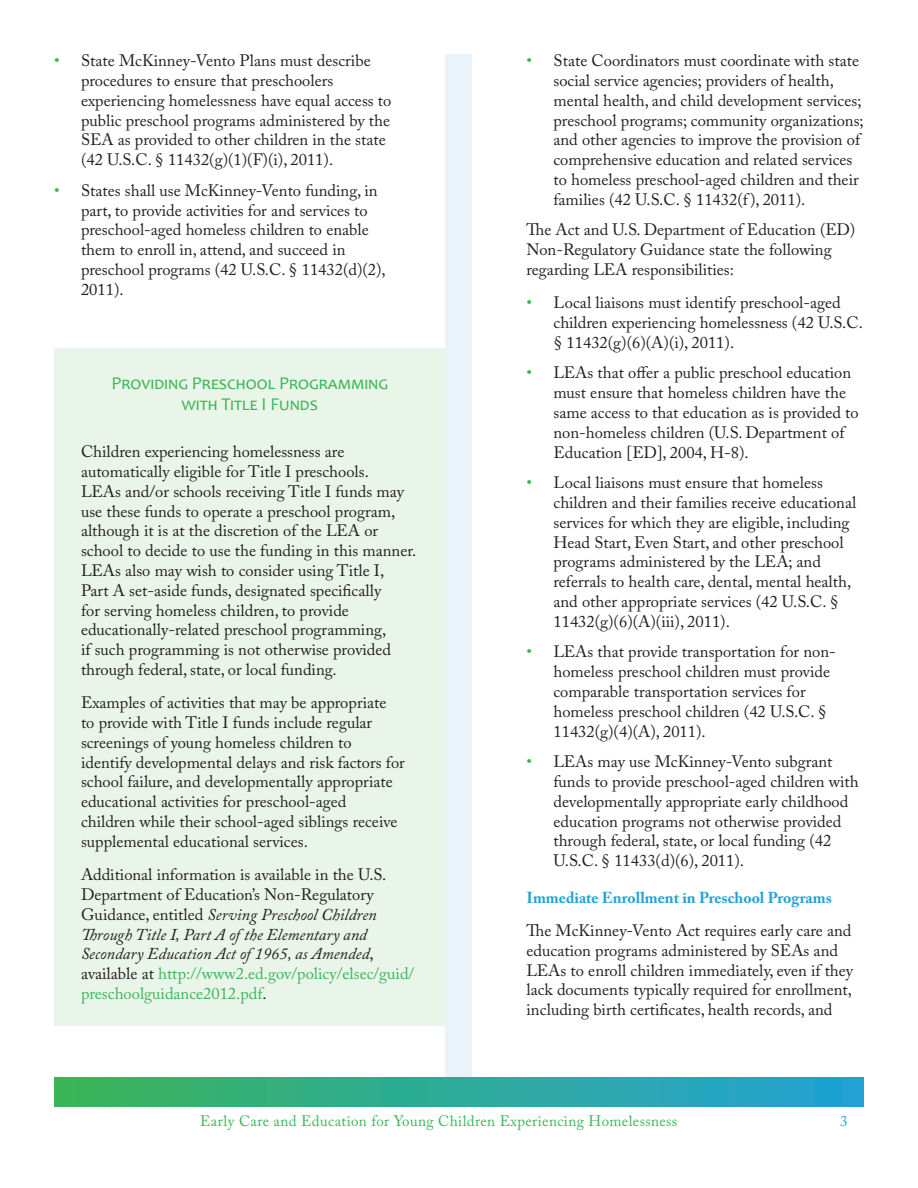
<style>
.page{position:relative;width:918px;height:1188px;background:#fff}
.page>*{position:absolute;margin:0;border:0;box-sizing:border-box;transform-origin:0 0}
.Section_Title{font:18px/21.6px "Candara";color:#3ab555;text-align:center}
.t1{font:16.5px/19.8px "Adobe Caslon Pro";color:#231f20}
.Section_Subtitle{font:700 15.75px "Adobe Caslon Pro";color:#21a1d6}
.t2{font:15px "Adobe Caslon Pro";letter-spacing:.025em;color:#3ab555}
.t3{font:15px "Adobe Caslon Pro";color:#21a1d6}
.s1{color:#3ab555}
.s2{font-style:italic}
</style>
<div class="page">
<div style="left:446px;top:54px;width:26px;height:1053px;background:#e9f3f9"></div>
<div style="left:54px;top:1078px;width:810px;height:28px;background:linear-gradient(to right,#3ab558,#22a1d7)"></div>
<div style="left:54px;top:349px;width:392px;height:677px;background:#eaf5ea"></div>
<p class="t1" style="left:81px;top:51px;width:312px;text-indent:-27px"><span class="s1">•</span> State McKinney-Vento Plans must describe procedures to ensure that preschoolers experiencing homelessness have equal access to public preschool programs administered by the SEA as provided to other children in the state (42 U.S.C. § 11432(g)(1)(F)(i), 2011).</p>
<p class="t1" style="left:81px;top:180px;width:306px;text-indent:-27px"><span class="s1">•</span> States shall use McKinney-Vento funding, in part, to provide activities for and services to preschool-aged homeless children to enable them to enroll in, attend, and succeed in preschool programs (42 U.S.C. § 11432(d)(2), 2011).</p>
<p class="Section_Title" style="left:111px;top:372px;width:278px">Providing Preschool Programming with Title I Funds</p>
<p class="t1" style="left:81px;top:442px;width:337px">Children experiencing homelessness are automatically eligible for Title I preschools.<br>LEAs and/or schools receiving Title I funds may use these funds to operate a preschool program, although it is at the discretion of the LEA or school to decide to use the funding in this manner.<br>LEAs also may wish to consider using Title I,<br>Part A set-aside funds, designated specifically<br>for serving homeless children, to provide educationally-related preschool programming,<br>if such programming is not otherwise provided through federal, state, or local funding.</p>
<p class="t1" style="left:81px;top:693px;width:325px">Examples of activities that may be appropriate<br>to provide with Title I funds include regular screenings of young homeless children to identify developmental delays and risk factors for school failure, and developmentally appropriate educational activities for preschool-aged<br>children while their school-aged siblings receive supplemental educational services.</p>
<p class="t1" style="left:81px;top:865px;width:335px">Additional information is available in the U.S.<br>Department of Education’s Non-Regulatory Guidance, entitled <span class="s2">Serving Preschool Children Through Title I, Part A of the Elementary and Secondary Education Act of 1965, as Amended</span>, available at <span class="s1">http://www2.ed.gov/policy/elsec/guid/ preschoolguidance2012.pdf</span>.</p>
<p class="t1" style="left:554px;top:51px;width:312px;text-indent:-27px"><span class="s1">•</span> State Coordinators must coordinate with state social service agencies; providers of health, mental health, and child development services; preschool programs; community organizations; and other agencies to improve the provision of comprehensive education and related services to homeless preschool-aged children and their families (42 U.S.C. § 11432(f ), 2011).</p>
<p class="t1" style="left:526px;top:220px;width:330px">The Act and U.S. Department of Education (ED)<br>Non-Regulatory Guidance state the following regarding LEA responsibilities:</p>
<p class="t1" style="left:554px;top:293px;width:311px;text-indent:-27px"><span class="s1">•</span> Local liaisons must identify preschool-aged children experiencing homelessness (42 U.S.C. § 11432(g)(6)(A)(i), 2011).</p>
<p class="t1" style="left:554px;top:363px;width:307px;text-indent:-27px"><span class="s1">•</span> LEAs that offer a public preschool education must ensure that homeless children have the same access to that education as is provided to non-homeless children (U.S. Department of Education [ED], 2004, H-8).</p>
<p class="t1" style="left:554px;top:473px;width:304px;text-indent:-27px"><span class="s1">•</span> Local liaisons must ensure that homeless children and their families receive educational services for which they are eligible, including Head Start, Even Start, and other preschool programs administered by the LEA; and referrals to health care, dental, mental health, and other appropriate services (42 U.S.C. § 11432(g)(6)(A)(iii), 2011).</p>
<p class="t1" style="left:554px;top:642px;width:284px;text-indent:-27px"><span class="s1">•</span> LEAs that provide transportation for non&shy;homeless preschool children must provide comparable transportation services for homeless preschool children (42 U.S.C. § 11432(g)(4)(A), 2011).</p>
<p class="t1" style="left:554px;top:752px;width:307px;text-indent:-27px"><span class="s1">•</span> LEAs may use McKinney-Vento subgrant funds to provide preschool-aged children with developmentally appropriate early childhood education programs not otherwise provided through federal, state, or local funding (42<br>U.S.C. § 11433(d)(6), 2011).</p>
<p class="Section_Subtitle" style="left:526px;top:888px;width:307px">Immediate Enrollment in Preschool Programs</p>
<p class="t1" style="left:526px;top:920px;width:328px">The McKinney-Vento Act requires early care and education programs administered by SEAs and LEAs to enroll children immediately, even if they lack documents typically required for enrollment, including birth certificates, health records, and</p>
<p class="t2" style="left:200px;top:1112px;width:479px">Early Care and Education for Young Children Experiencing Homelessness</p>
<p class="t3" style="left:840px;top:1112px;width:9px">3</p>
</div>
